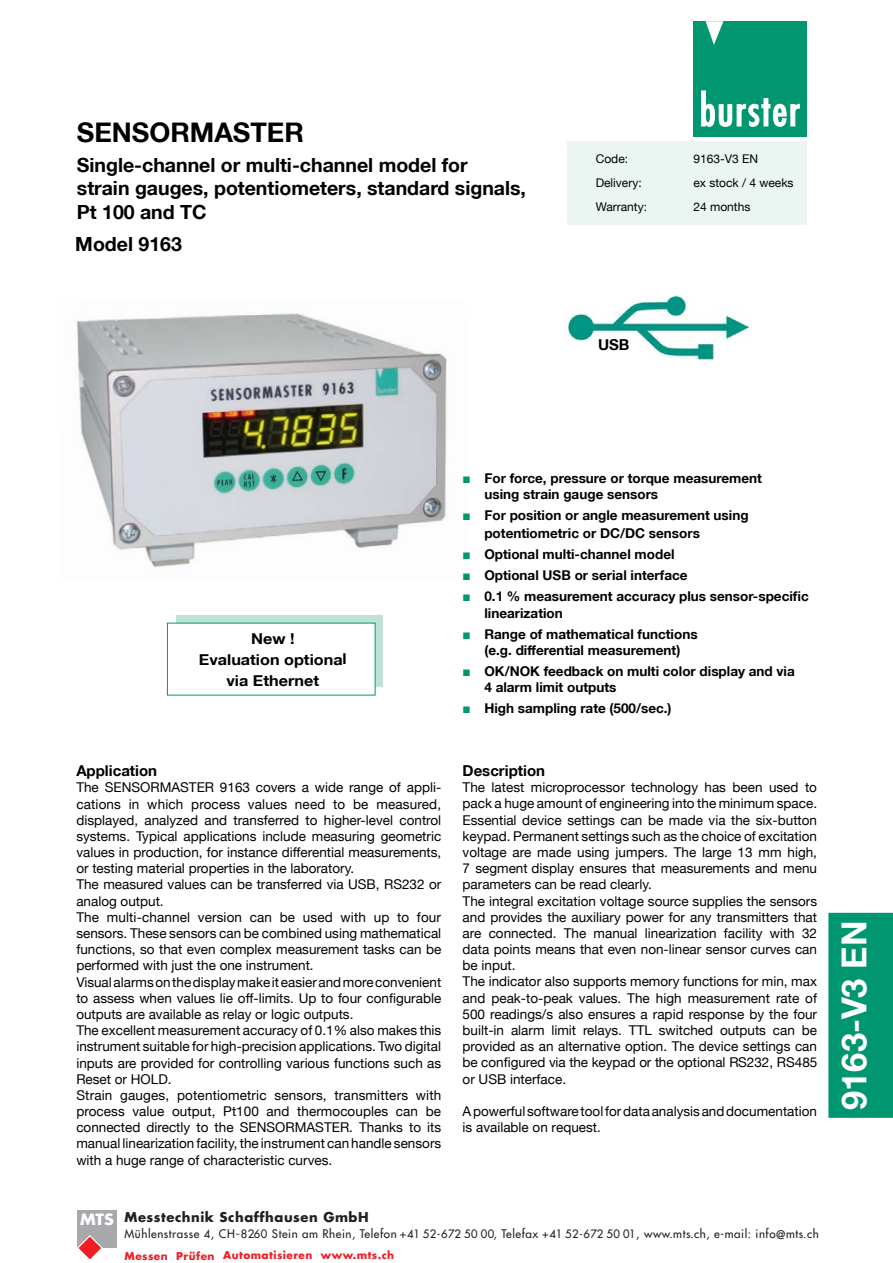
<style>
.page{position:relative;width:893px;height:1263px;background:#fff}
.page>*{position:absolute;margin:0;border:0;box-sizing:border-box;transform-origin:0 0}
.t1{font:700 34.5px "Helvetica Neue LT";color:#fff}
.t2{font:700 27px "Helvetica Neue LT";color:#000}
.t3{font:700 19.5px/23.4px "Helvetica Neue LT";color:#000}
.t4{font:700 15px/21px "Helvetica Neue LT";color:#000;text-align:center;scale:1.08 1}
.t5{font:700 15px "Helvetica Neue LT";color:#000}
.t6{font:13.5px/16.2px "Helvetica Neue LT";color:#000}
.t7{font:700 13.5px/21px "Helvetica Neue LT";color:#000}
.t8{font:700 13.2px "Futura";letter-spacing:.04em;color:#231f20}
.t9{font:12px "Helvetica Neue LT";color:#000}
.t10{font:11.55px "Futura";letter-spacing:.045em;color:#231f20}
.t11{font:700 10.5px "Futura";letter-spacing:.04em;color:#ee1e24}
.s1{font-family:"Monotype Sorts";font-weight:400;font-size:9px;color:#009770}
.s2{font-size:15.15px;color:#fff}
.s3{font-size:11.25px}
.s4{font-size:11.7px}
</style>
<div class="page">
<img style="left:76px;top:313px;width:371px;height:255px">
<img style="left:567px;top:296px;width:183px;height:64px">
<div style="left:828px;top:913px;width:65px;height:205px;background:#009770"></div>
<div style="left:567px;top:142px;width:240px;height:83px;background:#ebf5f2"></div>
<div style="left:693px;top:21px;width:114px;height:116px;background:#009770"></div>
<svg style="left:706px;top:21px;width:17px;height:24px"></svg>
<svg style="left:701px;top:90px;width:99px;height:37px"></svg>
<div style="left:176px;top:615px;width:207px;height:71px;background:#c0e1d5"></div>
<div style="left:167px;top:623px;width:208px;height:72px;background:#fff"></div>
<div style="left:77px;top:1211px;width:40px;height:37px;background:#a8a9ad"></div>
<svg style="left:77px;top:1235px;width:26px;height:24px"></svg>
<h2 class="t2" style="left:77px;top:115px;width:229px">SENSORMASTER</h2>
<h3 class="t3" style="left:77px;top:153px;width:451px">Single-channel or multi-channel model for<br>strain gauges, potentiometers, standard signals,<br>Pt 100 and TC</h3>
<h3 class="t3" style="left:75px;top:232px;width:108px">Model 9163</h3>
<p class="t9" style="left:596px;top:151px;width:34px">Code:</p>
<p class="t9" style="left:693px;top:151px;width:66px">9163-V3 EN</p>
<p class="t9" style="left:596px;top:175px;width:47px">Delivery:</p>
<p class="t9" style="left:693px;top:175px;width:102px">ex stock / 4 weeks</p>
<p class="t9" style="left:596px;top:199px;width:53px">Warranty:</p>
<p class="t9" style="left:693px;top:199px;width:58px">24 months</p>
<p class="t5" style="left:598px;top:335px;width:33px">USB</p>
<p class="t4" style="left:199px;top:627px;width:138px">New !<br>Evaluation optional via Ethernet</p>
<p class="t5" style="left:76px;top:761px;width:82px">Application</p>
<p class="t6" style="left:76px;top:779px;width:366px">The SENSORMASTER 9163 covers a wide range of appli&shy;cations in which process values need to be measured, displayed, analyzed and transferred to higher-level control systems. Typical applications include measuring geometric values in production, for instance differential measurements, or testing material properties in the laboratory.<br>The measured values can be transferred via USB, RS232 or analog output.<br>The multi-channel version can be used with up to four sensors. These sensors can be combined using mathematical functions, so that even complex measurement tasks can be performed with just the one instrument.<br>Visual alarms on the display make it easier and more convenient to assess when values lie off-limits. Up to four configurable outputs are available as relay or logic outputs.<br>The excellent measurement accuracy of 0.1% also makes this instrument suitable for high-precision applications. Two digital inputs are provided for controlling various functions such as Reset or HOLD.<br>Strain gauges, potentiometric sensors, transmitters with process value output, Pt100 and thermocouples can be connected directly to the SENSORMASTER. Thanks to its manual linearization facility, the instrument can handle sensors with a huge range of characteristic curves.</p>
<p class="t7" style="left:484px;top:470px;width:279px;line-height:16.2px;text-indent:-21px"><span class="s1">N</span> For force, pressure or torque measurement using strain gauge sensors</p>
<p class="t7" style="left:484px;top:506px;width:266px;line-height:18px;text-indent:-21px"><span class="s1">N</span> For position or angle measurement using potentiometric or DC/DC sensors</p>
<p class="t7" style="left:463px;top:544px;width:347px"><span class="s1">N</span> Optional multi-channel model<br><span class="s1">N</span> Optional USB or serial interface<br><span class="s1">N</span> 0.1 % measurement accuracy plus sensor-specific</p>
<p class="t7" style="left:463px;top:602px;width:236px;text-indent:21px">linearization<br><span class="s1">N</span> Range of mathematical functions</p>
<p class="t7" style="left:463px;top:639px;width:333px;text-indent:21px">(e.g. differential measurement)<br><span class="s1">N</span> OK/NOK feedback on multi color display and via</p>
<p class="t7" style="left:463px;top:676px;width:210px;text-indent:21px">4 alarm limit outputs<br><span class="s1">N</span> High sampling rate (500/sec.)</p>
<p class="t5" style="left:463px;top:761px;width:84px">Description</p>
<p class="t6" style="left:463px;top:779px;width:356px">The latest microprocessor technology has been used to pack a huge amount of engineering into the minimum space.<br>Essential device settings can be made via the six-button keypad. Permanent settings such as the choice of excitation voltage are made using jumpers. The large 13 mm high, 7 segment display ensures that measurements and menu parameters can be read clearly.<br>The integral excitation voltage source supplies the sensors and provides the auxiliary power for any transmitters that are connected. The manual linearization facility with 32 data points means that even non-linear sensor curves can be input.<br>The indicator also supports memory functions for min, max and peak-to-peak values. The high measurement rate of 500 readings/s also ensures a rapid response by the four built-in alarm limit relays. TTL switched outputs can be provided as an alternative option. The device settings can be configured via the keypad or the optional RS232, RS485 or USB interface.</p>
<p class="t6" style="left:463px;top:1103px;width:356px">A powerful software tool for data analysis and documentation is available on request.</p>
<p class="t8" style="left:80px;top:1211px;width:290px"><span class="s2">MTS</span> Messtechnik Schaffhausen GmbH</p>
<p class="t10" style="left:125px;top:1228px;width:696px">Mühlenstrasse <span class="s3">4</span><span class="s4">,</span> CH<span class="s4">-</span><span class="s3">8260</span> Stein am Rhein, Telefon <span class="s4">+</span><span class="s3">41 52-672 50 00</span><span class="s4">,</span> Telefax <span class="s4">+</span><span class="s3">41 52-672 50 01</span><span class="s4">,</span> www.mts.ch, e-mail: info@mts.ch</p>
<p class="t11" style="left:125px;top:1250px;width:271px">Messen Prüfen Automatisieren www.mts.ch</p>
<h1 class="t1" style="left:833px;top:1110px;width:191px;rotate:-90deg">9163-V3 EN</h1>
</div>
